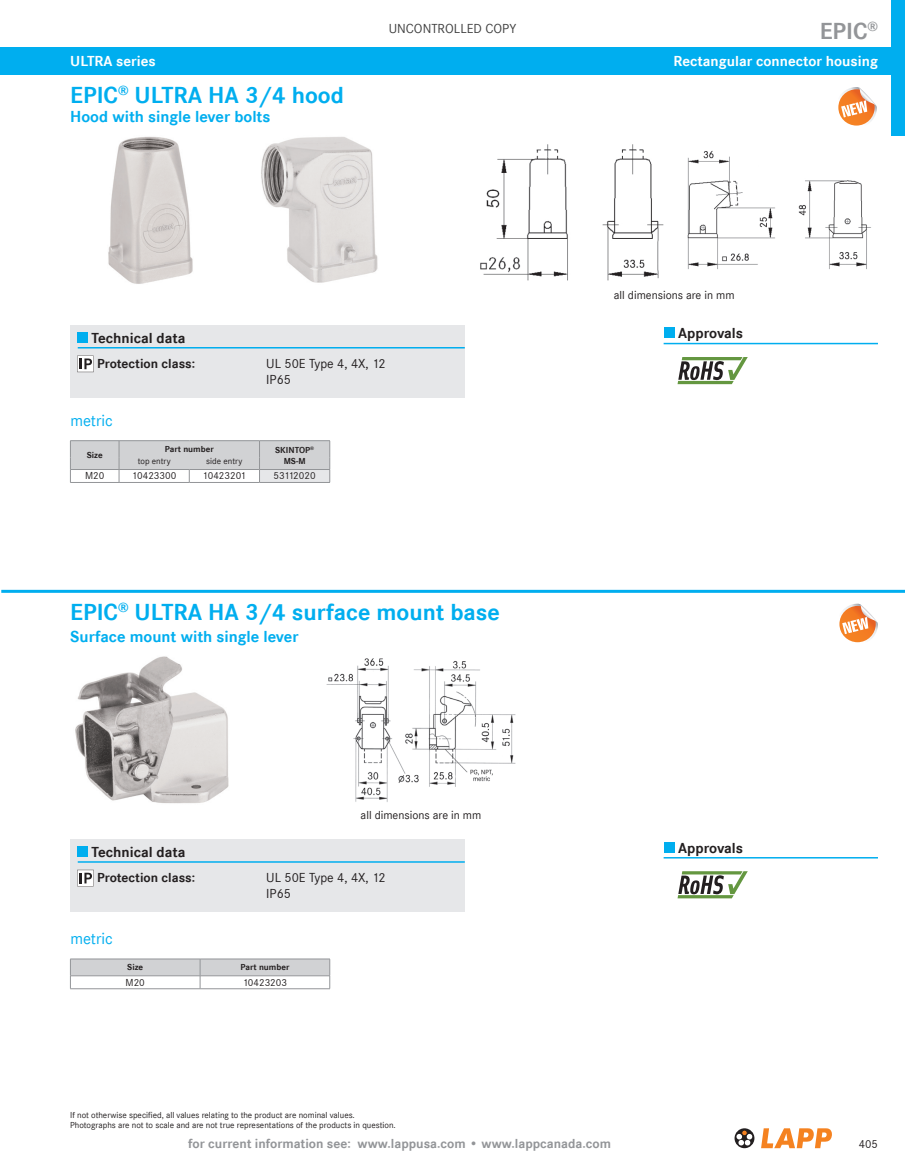
<style>
.page{position:relative;width:905px;height:1175px;background:#fff}
.page>*{position:absolute;margin:0;border:0;box-sizing:border-box;transform-origin:0 0}
.t1{font:700 24px "Corporate S";color:#00aeef}
.t2{font:700 24px "Corporate S";color:#939598}
.t3{font:700 16.5px "Corporate S";color:#00aeef}
.t4{font:16.5px "Corporate S";color:#00aeef}
.t5{font:700 15px "Corporate S";color:#231f20}
.t6{font:700 15px "Corporate S";color:#fff}
.t7{font:700 13.5px "Corporate S";color:#939598}
.t8{font:13.5px/16.2px "Corporate S";color:#231f20}
.t9{font:700 13.5px "Corporate S";color:#231f20}
.t10{font:13.5px "Corpo S";color:#404040}
.t11{font:12px "Corporate S";color:#231f20}
.t12{font:10.5px "Corporate S";color:#231f20}
.t13{font:9px/10.8px "Corporate S";color:#231f20}
.t14{font:700 9px "Corporate S";color:#231f20}
</style>
<div class="page">
<svg style="left:761px;top:1128px;width:70px;height:20px"></svg>
<svg style="left:734px;top:1128px;width:20px;height:20px"></svg>
<svg style="left:736px;top:1130px;width:16px;height:15px"></svg>
<div style="left:1px;top:48px;width:903px;height:27px;background:#00aeef"></div>
<div style="left:891px;top:0;width:13px;height:135px;background:#00aeef"></div>
<hr style="left:1px;top:590px;width:903px;height:3px;background:#00aeef">
<div style="left:70px;top:839px;width:395px;height:37px;background:#e6e7e9"></div>
<div style="left:77px;top:846px;width:11px;height:10px;background:#00aeef"></div>
<hr style="left:78px;top:861px;width:387px;height:1px;background:#00aeef">
<div style="left:70px;top:863px;width:395px;height:49px;background:#e6e7e9"></div>
<svg style="left:77px;top:869px;width:17px;height:17px"></svg>
<div style="left:70px;top:325px;width:395px;height:37px;background:#e6e7e9"></div>
<div style="left:77px;top:332px;width:11px;height:10px;background:#00aeef"></div>
<hr style="left:78px;top:347px;width:387px;height:1px;background:#00aeef">
<div style="left:70px;top:349px;width:395px;height:49px;background:#e6e7e9"></div>
<svg style="left:77px;top:355px;width:17px;height:17px"></svg>
<svg style="left:677px;top:871px;width:70px;height:27px"></svg>
<div style="left:663px;top:841px;width:11px;height:11px;background:#00aeef"></div>
<hr style="left:663px;top:857px;width:214px;height:1px;background:#00aeef">
<svg style="left:677px;top:357px;width:70px;height:27px"></svg>
<div style="left:663px;top:327px;width:11px;height:11px;background:#00aeef"></div>
<hr style="left:663px;top:343px;width:214px;height:1px;background:#00aeef">
<img style="left:480px;top:144px;width:184px;height:137px">
<img style="left:108px;top:136px;width:85px;height:148px">
<img style="left:261px;top:137px;width:117px;height:146px">
<img style="left:75px;top:656px;width:154px;height:148px">
<img style="left:687px;top:150px;width:184px;height:120px">
<img style="left:326px;top:658px;width:190px;height:144px">
<hr style="left:70px;top:440px;width:49px;height:1px;background:#939598">
<hr style="left:119px;top:440px;width:70px;height:1px;background:#939598">
<hr style="left:189px;top:440px;width:70px;height:1px;background:#939598">
<hr style="left:259px;top:440px;width:71px;height:1px;background:#939598">
<hr style="left:70px;top:482px;width:49px;height:1px;background:#939598">
<hr style="left:119px;top:482px;width:70px;height:1px;background:#939598">
<hr style="left:189px;top:482px;width:70px;height:1px;background:#939598">
<hr style="left:259px;top:482px;width:71px;height:1px;background:#939598">
<svg style="left:70px;top:441px;width:260px;height:41px"></svg>
<hr style="left:70px;top:958px;width:130px;height:1px;background:#939598">
<hr style="left:200px;top:958px;width:130px;height:1px;background:#939598">
<svg style="left:70px;top:959px;width:260px;height:29px"></svg>
<hr style="left:70px;top:988px;width:130px;height:1px;background:#939598">
<hr style="left:200px;top:988px;width:130px;height:1px;background:#939598">
<svg style="left:838px;top:87px;width:38px;height:39px"></svg>
<svg style="left:839px;top:603px;width:39px;height:40px"></svg>
<h3 class="t10" style="left:389px;top:21px;width:129px">UNCONTROLLED COPY</h3>
<h1 class="t2" style="left:819px;top:17px;width:60px">EPIC<sup>®</sup></h1>
<h3 class="t6" style="left:70px;top:53px;width:87px">ULTRA series</h3>
<h3 class="t6" style="left:673px;top:53px;width:206px">Rectangular connector housing</h3>
<h1 class="t1" style="left:70px;top:81px;width:275px">EPIC<sup>®</sup> ULTRA HA 3/4 hood</h1>
<h2 class="t3" style="left:70px;top:107px;width:202px">Hood with single lever bolts</h2>
<h3 class="t5" style="left:92px;top:329px;width:95px">Technical data</h3>
<h3 class="t9" style="left:97px;top:356px;width:100px">Protection class:</h3>
<h3 class="t8" style="left:266px;top:355px;width:121px">UL 50E Type 4, 4X, 12<br>IP65</h3>
<h2 class="t4" style="left:71px;top:411px;width:44px">metric</h2>
<p class="t14" style="left:87px;top:450px;width:17px">Size</p>
<p class="t14" style="left:165px;top:444px;width:50px">Part number</p>
<p class="t14" style="left:275px;top:444px;width:40px">SKINTOP<sup>®</sup></p>
<p class="t13" style="left:138px;top:455px;width:34px">top entry</p>
<p class="t13" style="left:206px;top:455px;width:38px">side entry</p>
<p class="t14" style="left:284px;top:455px;width:23px">MS-M</p>
<p class="t12" style="left:85px;top:470px;width:21px">M20</p>
<p class="t12" style="left:132px;top:470px;width:46px">10423300</p>
<p class="t12" style="left:202px;top:470px;width:45px">10423201</p>
<p class="t12" style="left:273px;top:470px;width:44px">53112020</p>
<h1 class="t1" style="left:70px;top:598px;width:431px">EPIC<sup>®</sup> ULTRA HA 3/4 surface mount base</h1>
<h2 class="t3" style="left:70px;top:627px;width:230px">Surface mount with single lever</h2>
<h3 class="t11" style="left:360px;top:808px;width:122px">all dimensions are in mm</h3>
<h3 class="t5" style="left:92px;top:843px;width:95px">Technical data</h3>
<h3 class="t9" style="left:97px;top:870px;width:100px">Protection class:</h3>
<h3 class="t8" style="left:266px;top:869px;width:121px">UL 50E Type 4, 4X, 12<br>IP65</h3>
<h2 class="t4" style="left:71px;top:929px;width:44px">metric</h2>
<p class="t14" style="left:127px;top:962px;width:17px">Size</p>
<p class="t14" style="left:240px;top:962px;width:50px">Part number</p>
<p class="t12" style="left:126px;top:976px;width:21px">M20</p>
<p class="t12" style="left:243px;top:976px;width:46px">10423203</p>
<p class="t13" style="left:70px;top:1109px;width:327px">If not otherwise specified, all values relating to the product are nominal values.<br>Photographs are not to scale and are not true representations of the products in question.</p>
<h3 class="t11" style="left:614px;top:288px;width:122px">all dimensions are in mm</h3>
<h3 class="t5" style="left:678px;top:325px;width:66px">Approvals</h3>
<h3 class="t5" style="left:678px;top:839px;width:66px">Approvals</h3>
<h3 class="t7" style="left:188px;top:1135px;width:424px">for current information see: www.lappusa.com • www.lappcanada.com</h3>
<h3 class="t11" style="left:858px;top:1137px;width:21px">405</h3>
</div>
